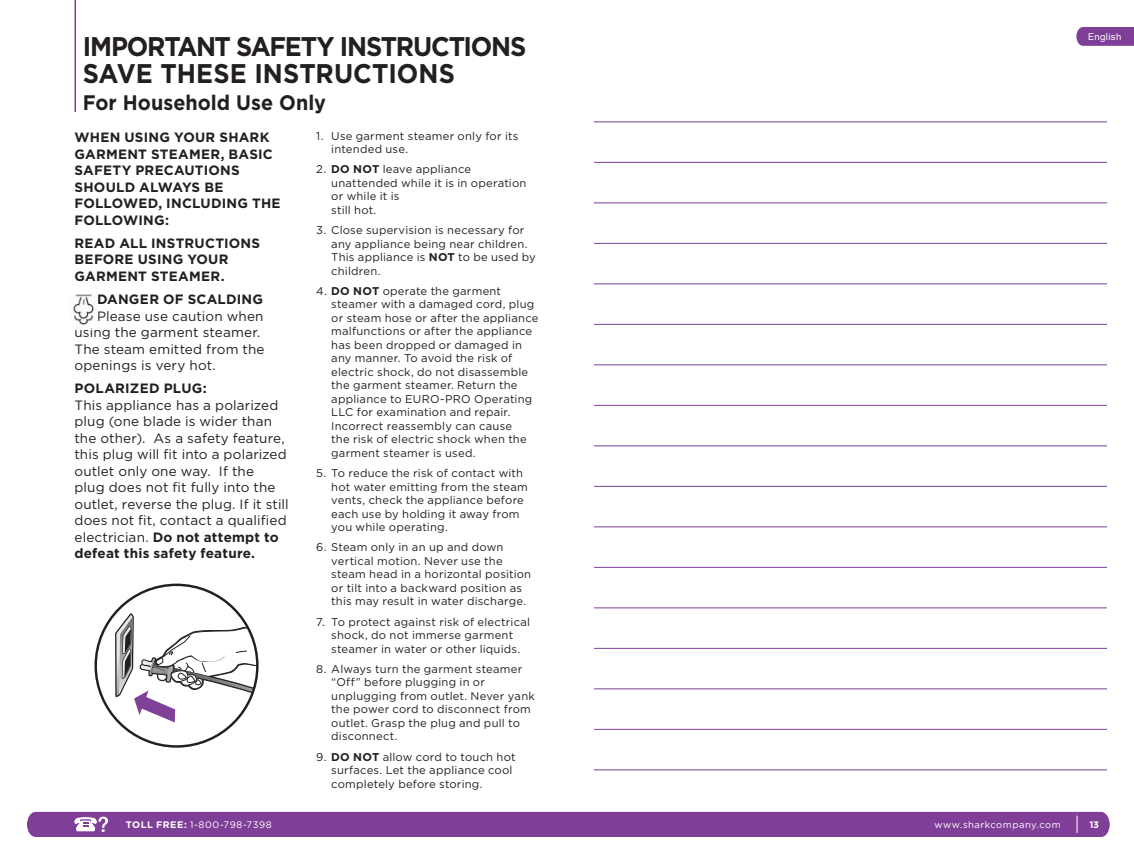
<style>
.page{position:relative;width:1134px;height:864px;background:#fff}
.page>*{position:absolute;margin:0;border:0;box-sizing:border-box;transform-origin:0 0}
.t1{font:700 27px/27px "Gotham";letter-spacing:-.045em;color:#231f20;scale:.94 1}
.t2{font:700 21px "Gotham";color:#231f20;scale:.94 1}
.t3{font:13.5px/16.5px "Gotham";letter-spacing:.01em;color:#231f20}
.t4{font:700 13.5px/16.5px "Gotham";letter-spacing:.02em;color:#231f20}
.t5{font:11.25px/13.5px "Gotham";letter-spacing:.02em;color:#231f20}
.t6{font:9.45px "Gotham";letter-spacing:.05em;color:#fff}
.t7{font:9.45px "Helvetica Neue LT Std";letter-spacing:.04em;color:#fff}
.t8{font:700 9.45px "Gotham";color:#fff}
.s1{font-weight:700}
</style>
<div class="page">
<hr style="left:75px;top:0;width:1px;height:112px;background:#7f3f98">
<svg style="left:115px;top:613px;width:142px;height:109px"></svg>
<img style="left:73px;top:294px;width:22px;height:31px">
<div style="left:27px;top:812px;width:1083px;height:25px;background:#7f3f98"></div>
<svg style="left:1076px;top:27px;width:58px;height:19px"></svg>
<hr style="left:594px;top:122px;width:513px;height:1px;background:#7f3f98">
<hr style="left:594px;top:162px;width:513px;height:1px;background:#7f3f98">
<hr style="left:594px;top:202px;width:513px;height:1px;background:#7f3f98">
<hr style="left:594px;top:243px;width:513px;height:1px;background:#7f3f98">
<hr style="left:594px;top:284px;width:513px;height:1px;background:#7f3f98">
<hr style="left:594px;top:324px;width:513px;height:1px;background:#7f3f98">
<hr style="left:594px;top:364px;width:513px;height:1px;background:#7f3f98">
<hr style="left:594px;top:405px;width:513px;height:1px;background:#7f3f98">
<hr style="left:594px;top:446px;width:513px;height:1px;background:#7f3f98">
<hr style="left:594px;top:486px;width:513px;height:1px;background:#7f3f98">
<hr style="left:594px;top:526px;width:513px;height:1px;background:#7f3f98">
<hr style="left:594px;top:567px;width:513px;height:1px;background:#7f3f98">
<hr style="left:594px;top:608px;width:513px;height:1px;background:#7f3f98">
<hr style="left:594px;top:648px;width:513px;height:1px;background:#7f3f98">
<hr style="left:594px;top:688px;width:513px;height:1px;background:#7f3f98">
<hr style="left:594px;top:729px;width:513px;height:1px;background:#7f3f98">
<hr style="left:594px;top:770px;width:513px;height:1px;background:#7f3f98">
<h1 class="t1" style="left:83px;top:35px;width:473px">IMPORTANT SAFETY INSTRUCTIONS<br>SAVE THESE INSTRUCTIONS</h1>
<h2 class="t2" style="left:83px;top:95px;width:260px">For Household Use Only</h2>
<p class="t5" style="left:331px;top:130px;width:189px;text-indent:-15px">1. Use garment steamer only for its intended use.</p>
<p class="t5" style="left:331px;top:163px;width:197px;text-indent:-15px">2. <span class="s1">DO NOT</span> leave appliance unattended while it is in operation or while it is<br>still hot.</p>
<p class="t5" style="left:331px;top:224px;width:206px;text-indent:-15px">3. Close supervision is necessary for any appliance being near children.<br>This appliance is <span class="s1">NOT</span> to be used by children.</p>
<p class="t5" style="left:331px;top:285px;width:209px;text-indent:-15px">4. <span class="s1">DO NOT</span> operate the garment steamer with a damaged cord, plug or steam hose or after the appliance malfunctions or after the appliance has been dropped or damaged in any manner. To avoid the risk of electric shock, do not disassemble the garment steamer. Return the appliance to EURO-PRO Operating<br>LLC for examination and repair.<br>Incorrect reassembly can cause<br>the risk of electric shock when the garment steamer is used.</p>
<p class="t5" style="left:331px;top:467px;width:198px;text-indent:-15px">5. To reduce the risk of contact with hot water emitting from the steam vents, check the appliance before each use by holding it away from you while operating.</p>
<p class="t5" style="left:331px;top:541px;width:201px;text-indent:-15px">6. Steam only in an up and down vertical motion. Never use the steam head in a horizontal position or tilt into a backward position as this may result in water discharge.</p>
<p class="t5" style="left:316px;top:616px;width:215px;text-align:center">7. To protect against risk of electrical shock, do not immerse garment steamer in water or other liquids.</p>
<p class="t5" style="left:331px;top:663px;width:205px;text-indent:-15px">8. Always turn the garment steamer “Off” before plugging in or unplugging from outlet. Never yank the power cord to disconnect from outlet. Grasp the plug and pull to disconnect.</p>
<p class="t5" style="left:331px;top:751px;width:186px;text-indent:-15px">9. <span class="s1">DO NOT</span> allow cord to touch hot surfaces. Let the appliance cool completely before storing.</p>
<p class="t4" style="left:75px;top:130px;width:208px">WHEN USING YOUR SHARK<br>GARMENT STEAMER, BASIC<br>SAFETY PRECAUTIONS<br>SHOULD ALWAYS BE<br>FOLLOWED, INCLUDING THE<br>FOLLOWING:</p>
<p class="t4" style="left:75px;top:236px;width:187px">READ ALL INSTRUCTIONS<br>BEFORE USING YOUR<br>GARMENT STEAMER.</p>
<p class="t4" style="left:97px;top:292px;width:168px">DANGER OF SCALDING</p>
<p class="t3" style="left:75px;top:308px;width:192px;text-indent:23px">Please use caution when using the garment steamer.<br>The steam emitted from the openings is very hot.</p>
<p class="t4" style="left:75px;top:381px;width:134px">POLARIZED PLUG:</p>
<p class="t3" style="left:75px;top:398px;width:216px">This appliance has a polarized plug (one blade is wider than the other). As a safety feature, this plug will fit into a polarized outlet only one way. If the<br>plug does not fit fully into the outlet, reverse the plug. If it still does not fit, contact a qualified electrician. <span class="s1">Do not attempt to defeat this safety feature.</span></p>
<p class="t6" style="left:126px;top:821px;width:148px"><span class="s1">TOLL FREE:</span> 1-800-798-7398</p>
<p class="t7" style="left:1088px;top:33px;width:35px">English</p>
<p class="t6" style="left:934px;top:821px;width:128px">www.sharkcompany.com</p>
<p class="t8" style="left:1089px;top:821px;width:11px">13</p>
</div>
